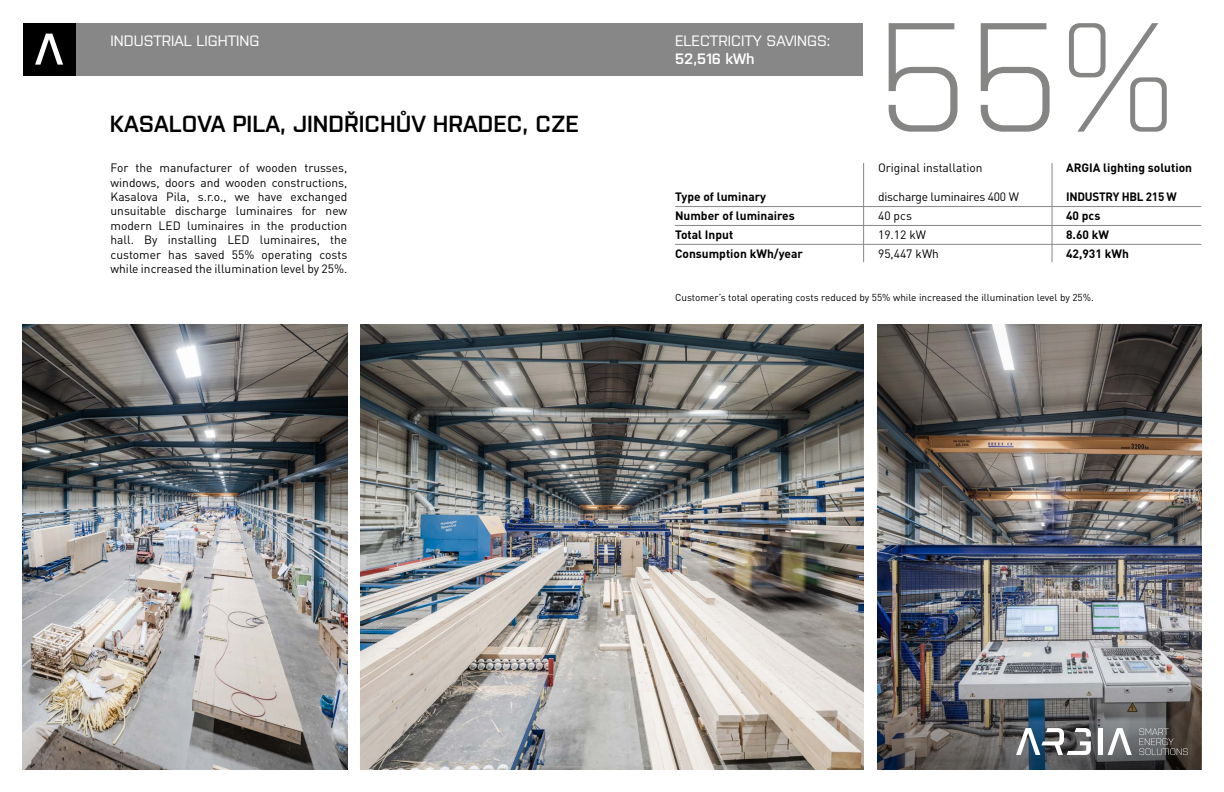
<style>
.page{position:relative;width:1224px;height:792px;background:#fff}
.page>*{position:absolute;margin:0;border:0;box-sizing:border-box;transform-origin:0 0}
.t1{font:300 155px "Purista";color:#858584}
.t2{font:600 23.3px "Purista";color:#000}
.t3{font:500 15px "Purista";color:#fff}
.t4{font:600 15px "Purista";color:#fff}
.t5{font:12px/14.4px "DIN Pro";color:#000;text-align:justify}
.t6{font:700 12px "DIN Pro";color:#000}
.t7{font:12px "DIN Pro";letter-spacing:-.02em;color:#000}
.t8{font:700 12px "DIN Pro";letter-spacing:-.02em;color:#000}
.t9{font:10px "DIN Pro";color:#000}
</style>
<div class="page">
<div style="left:76px;top:23px;width:787px;height:53px;background:#878787"></div>
<div style="left:23px;top:23px;width:53px;height:53px;background:#000"></div>
<svg style="left:35px;top:34px;width:28px;height:31px"></svg>
<hr style="left:863px;top:163px;width:1px;height:99px;background:#878787">
<hr style="left:675px;top:206px;width:526px;height:1px;background:#878787">
<hr style="left:675px;top:225px;width:526px;height:1px;background:#878787">
<hr style="left:675px;top:244px;width:526px;height:1px;background:#878787">
<hr style="left:1052px;top:163px;width:1px;height:99px;background:#878787">
<img style="left:23px;top:324px;width:324px;height:445px">
<img style="left:361px;top:324px;width:503px;height:445px">
<img style="left:877px;top:324px;width:324px;height:340px">
<img style="left:877px;top:664px;width:324px;height:105px">
<div style="left:1098px;top:728px;width:5px;height:27px;background:#fff"></div>
<svg style="left:1108px;top:728px;width:24px;height:27px"></svg>
<svg style="left:1016px;top:728px;width:75px;height:27px"></svg>
<svg style="left:1139px;top:728px;width:49px;height:27px"></svg>
<p class="t3" style="left:111px;top:30px;width:150px">INDUSTRIAL LIGHTING</p>
<h2 class="t2" style="left:110px;top:107px;width:471px">KASALOVA PILA, JINDŘICHŮV HRADEC, CZE</h2>
<p class="t5" style="left:111px;top:160px;width:238px">For the manufacturer of wooden trusses, windows, doors and wooden constructions, Kasalova Pila, s.r.o., we have exchanged unsuitable discharge luminaires for new modern LED luminaires in the production hall. By installing LED luminaires, the customer has saved 55% operating costs while increased the illumination level by 25%.</p>
<p class="t3" style="left:675px;top:30px;width:157px">ELECTRICITY SAVINGS:</p>
<p class="t4" style="left:675px;top:47px;width:81px">52,516 kWh</p>
<h1 class="t1" style="left:877px;top:-34px;width:299px">55%</h1>
<p class="t5" style="left:878px;top:160px;width:106px">Original installation</p>
<p class="t6" style="left:1066px;top:160px;width:127px">ARGIA lighting solution</p>
<p class="t6" style="left:675px;top:188px;width:93px">Type of luminary</p>
<p class="t7" style="left:878px;top:188px;width:142px">discharge luminaires 400 W</p>
<p class="t8" style="left:1066px;top:188px;width:112px">INDUSTRY HBL 215 W</p>
<p class="t6" style="left:675px;top:207px;width:121px">Number of luminaires</p>
<p class="t5" style="left:878px;top:208px;width:35px">40 pcs</p>
<p class="t6" style="left:1066px;top:207px;width:36px">40 pcs</p>
<p class="t6" style="left:675px;top:226px;width:60px">Total Input</p>
<p class="t5" style="left:878px;top:227px;width:49px">19.12 kW</p>
<p class="t6" style="left:1066px;top:226px;width:45px">8.60 kW</p>
<p class="t6" style="left:675px;top:245px;width:129px">Consumption kWh/year</p>
<p class="t5" style="left:878px;top:246px;width:62px">95,447 kWh</p>
<p class="t6" style="left:1066px;top:245px;width:64px">42,931 kWh</p>
<p class="t9" style="left:675px;top:291px;width:420px">Customer’s total operating costs reduced by 55% while increased the illumination level by 25%.</p>
</div>
